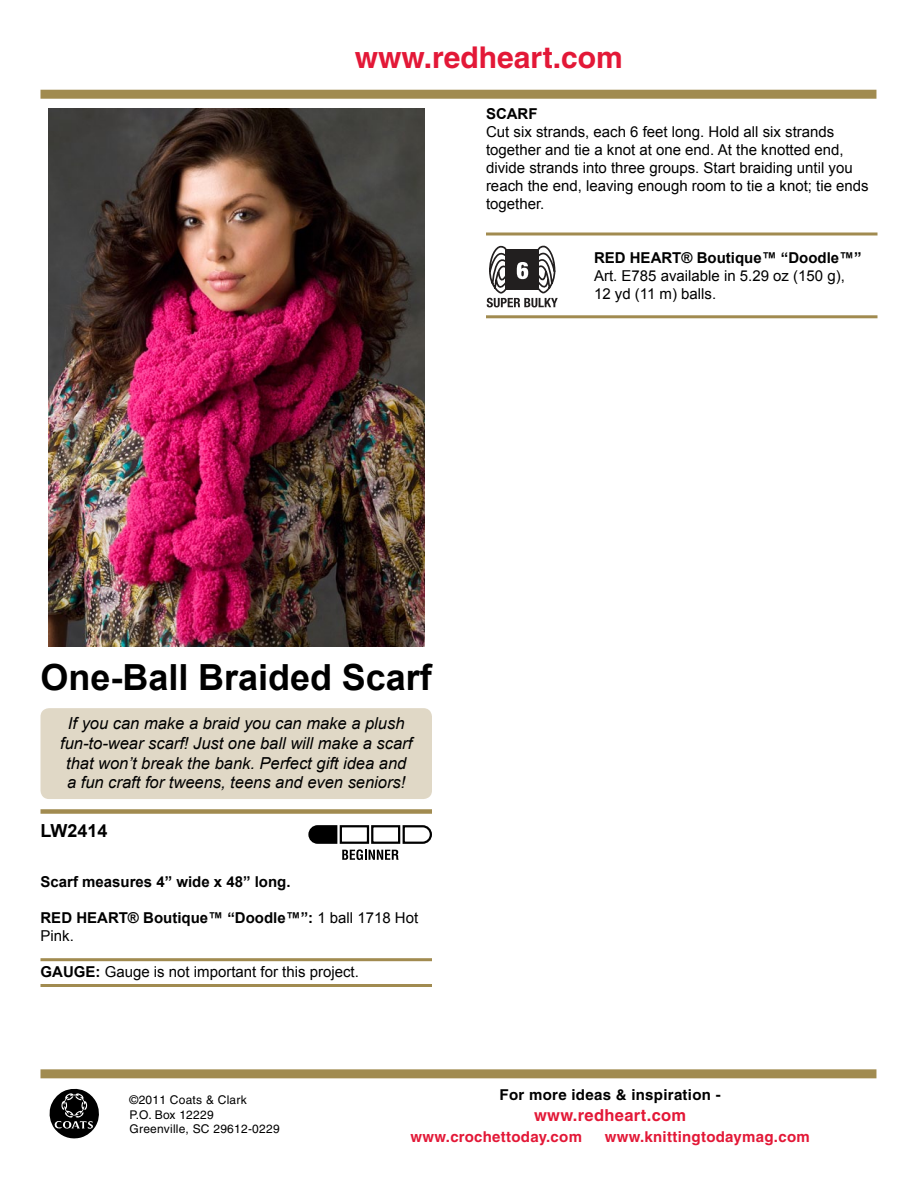
<style>
.page{position:relative;width:918px;height:1188px;background:#fff}
.page>*{position:absolute;margin:0;border:0;box-sizing:border-box;transform-origin:0 0}
.t1{font:700 36px "Arial";color:#000}
.t2{font:700 30px "Helvetica";color:#e31837}
.t3{font:700 18px "Arial";color:#000}
.t4{font:italic 16.5px/19.8px "Arial";color:#000;text-align:center}
.t5{font:700 16.5px "Helvetica";letter-spacing:.02em;color:#e31837}
.t6{font:15px/18px "Arial";color:#000}
.t7{font:700 15px/18px "Arial";color:#000}
.t8{font:700 15px "Helvetica";letter-spacing:.02em;color:#e31837}
.t9{font:700 15px "Helvetica";letter-spacing:.02em;color:#000}
.t10{font:12px/14.4px "Helvetica";letter-spacing:.02em;color:#000}
.s1{font-weight:400}
.s2{font-weight:700}
</style>
<div class="page">
<div style="left:40px;top:90px;width:836px;height:9px;background:#a18b50"></div>
<div style="left:40px;top:1069px;width:836px;height:9px;background:#a18b50"></div>
<svg style="left:49px;top:1088px;width:50px;height:51px"></svg>
<img style="left:48px;top:108px;width:376px;height:538px">
<div style="left:40px;top:809px;width:392px;height:5px;background:#a18b50"></div>
<svg style="left:308px;top:825px;width:124px;height:35px"></svg>
<hr style="left:40px;top:958px;width:392px;height:3px;background:#a18b50">
<hr style="left:40px;top:984px;width:392px;height:3px;background:#a18b50">
<hr style="left:486px;top:232px;width:392px;height:3px;background:#a18b50">
<hr style="left:486px;top:315px;width:392px;height:3px;background:#a18b50">
<svg style="left:487px;top:245px;width:71px;height:62px"></svg>
<div style="left:40px;top:708px;width:392px;height:91px;background:#e0d8c6;border-radius:9px"></div>
<h2 class="t2" style="left:355px;top:39px;width:269px">www.redheart.com</h2>
<p class="t7" style="left:486px;top:105px;width:53px">SCARF</p>
<p class="t6" style="left:486px;top:123px;width:384px">Cut six strands, each 6 feet long. Hold all six strands together and tie a knot at one end. At the knotted end, divide strands into three groups. Start braiding until you reach the end, leaving enough room to tie a knot; tie ends together.</p>
<p class="t7" style="left:594px;top:249px;width:269px">RED HEART® Boutique™ “Doodle™”</p>
<p class="t6" style="left:594px;top:267px;width:252px">Art. E785 available in 5.29 oz (150 g),<br>12 yd (11 m) balls.</p>
<h1 class="t1" style="left:40px;top:657px;width:393px">One-Ball Braided Scarf</h1>
<p class="t4" style="left:60px;top:713px;width:354px">If you can make a braid you can make a plush fun-to-wear scarf! Just one ball will make a scarf that won’t break the bank. Perfect gift idea and a fun craft for tweens, teens and even seniors!</p>
<p class="t3" style="left:40px;top:820px;width:69px">LW2414</p>
<p class="t7" style="left:40px;top:872px;width:252px">Scarf measures 4” wide x 48” long.</p>
<p class="t7" style="left:40px;top:908px;width:379px">RED HEART® Boutique™ “Doodle™”: <span class="s1">1 ball 1718 Hot<br>Pink.</span></p>
<p class="t6" style="left:40px;top:962px;width:320px"><span class="s2">GAUGE:</span> Gauge is not important for this project.</p>
<p class="t10" style="left:130px;top:1093px;width:152px">©2011 Coats &amp; Clark<br>P.O. Box 12229<br>Greenville, SC 29612-0229</p>
<p class="t9" style="left:500px;top:1086px;width:223px">For more ideas &amp; inspiration -</p>
<p class="t5" style="left:534px;top:1105px;width:154px">www.redheart.com</p>
<p class="t8" style="left:411px;top:1128px;width:173px">www.crochettoday.com</p>
<p class="t8" style="left:605px;top:1128px;width:207px">www.knittingtodaymag.com</p>
</div>
